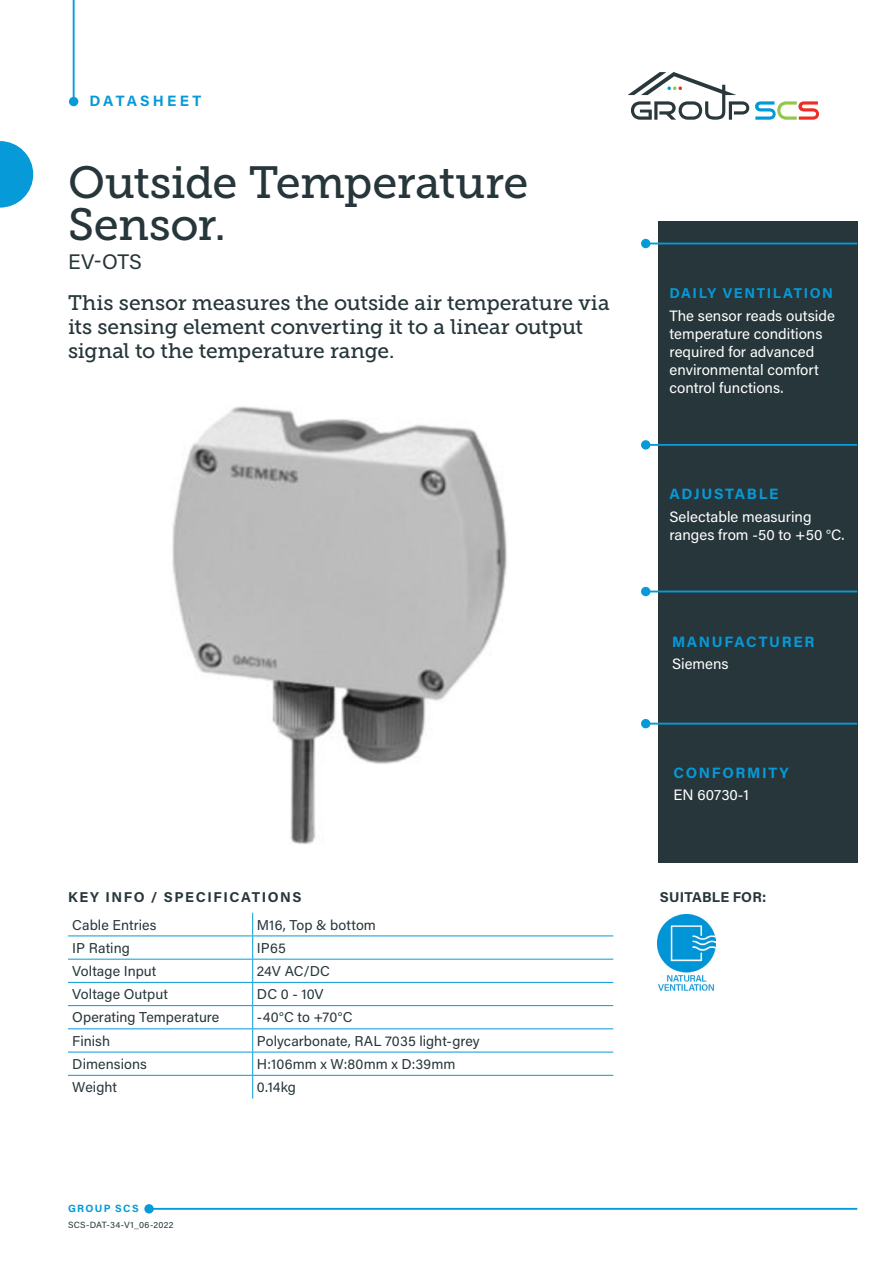
<style>
.page{position:relative;width:893px;height:1263px;background:#fff}
.page>*{position:absolute;margin:0;border:0;box-sizing:border-box;transform-origin:0 0}
.Product_title{font:45px/42px "Museo Slab 500";letter-spacing:-.015em;color:#26363a}
.Product_title-2{font:21px/24px "Museo Slab 500";letter-spacing:-.01em;color:#26363a}
.Product_title-3{font:21px "Acumin Pro";color:#26363a}
.t1{font:15px/18px "Acumin Pro";color:#fff}
.Subhead_1{font:700 15px "Acumin Pro";letter-spacing:.11em;color:#069ad9}
.Body_text{font:700 15px "Acumin Pro";letter-spacing:.21em;color:#069ad9}
.Body_text-2{font:14.25px "Acumin Pro";letter-spacing:.005em;color:#26363a}
.Subhead_1-2{font:700 14.25px "Acumin Pro";letter-spacing:.11em;color:#26363a}
.Subhead_1-3{font:700 14.25px "Acumin Pro";letter-spacing:.11em;color:#069ad9}
.Body_sub{font:700 14.25px "Acumin Pro";letter-spacing:.01em;color:#26363a}
.t2{font:700 10.5px "Acumin Pro";letter-spacing:.125em;color:#069ad9}
.t3{font:9px "Acumin Pro";letter-spacing:.03em;color:#26363a}
</style>
<div class="page">
<img style="left:172px;top:406px;width:335px;height:439px">
<div style="left:658px;top:222px;width:199px;height:641px;background:#26363a"></div>
<hr style="left:646px;top:243px;width:211px;height:1px;background:#069ad9">
<div style="left:641px;top:239px;width:9px;height:9px;background:#069ad9;border-radius:50%"></div>
<hr style="left:646px;top:591px;width:211px;height:1px;background:#069ad9">
<div style="left:641px;top:587px;width:9px;height:9px;background:#069ad9;border-radius:50%"></div>
<hr style="left:646px;top:444px;width:211px;height:2px;background:#069ad9">
<div style="left:641px;top:440px;width:9px;height:10px;background:#069ad9;border-radius:50%"></div>
<hr style="left:646px;top:723px;width:211px;height:1px;background:#069ad9">
<div style="left:641px;top:719px;width:9px;height:9px;background:#069ad9;border-radius:50%"></div>
<hr style="left:68px;top:935px;width:185px;height:1px;background:#069ad9">
<hr style="left:253px;top:935px;width:360px;height:1px;background:#069ad9">
<hr style="left:68px;top:959px;width:185px;height:1px;background:#069ad9">
<hr style="left:253px;top:959px;width:360px;height:1px;background:#069ad9">
<hr style="left:68px;top:982px;width:185px;height:1px;background:#069ad9">
<hr style="left:253px;top:982px;width:360px;height:1px;background:#069ad9">
<hr style="left:68px;top:1005px;width:185px;height:1px;background:#069ad9">
<hr style="left:253px;top:1005px;width:360px;height:1px;background:#069ad9">
<hr style="left:68px;top:1028px;width:185px;height:1px;background:#069ad9">
<hr style="left:253px;top:1028px;width:360px;height:1px;background:#069ad9">
<hr style="left:68px;top:1052px;width:185px;height:1px;background:#069ad9">
<hr style="left:253px;top:1052px;width:360px;height:1px;background:#069ad9">
<hr style="left:68px;top:1075px;width:185px;height:1px;background:#069ad9">
<hr style="left:253px;top:1075px;width:360px;height:1px;background:#069ad9">
<svg style="left:252px;top:913px;width:1px;height:185px"></svg>
<svg style="left:0;top:141px;width:34px;height:67px"></svg>
<hr style="left:149px;top:1208px;width:708px;height:2px;background:#069ad9">
<div style="left:144px;top:1204px;width:10px;height:9px;background:#069ad9;border-radius:50%"></div>
<hr style="left:73px;top:0;width:2px;height:102px;background:#069ad9">
<div style="left:69px;top:97px;width:9px;height:9px;background:#069ad9;border-radius:50%"></div>
<img style="left:658px;top:915px;width:57px;height:76px">
<svg style="left:755px;top:101px;width:64px;height:19px"></svg>
<svg style="left:628px;top:72px;width:121px;height:48px"></svg>
<p class="Body_text" style="left:89px;top:90px;width:113px">DATASHEET</p>
<p class="Product_title" style="left:68px;top:161px;width:462px">Outside Temperature<br>Sensor.</p>
<p class="Product_title-3" style="left:68px;top:247px;width:75px">EV-OTS</p>
<p class="Product_title-2" style="left:68px;top:291px;width:543px">This sensor measures the outside air temperature via its sensing element converting it to a linear output signal to the temperature range.</p>
<p class="Subhead_1-3" style="left:669px;top:283px;width:165px">DAILY VENTILATION</p>
<p class="t1" style="left:669px;top:306px;width:167px">The sensor reads outside temperature conditions required for advanced environmental comfort control functions.</p>
<p class="Subhead_1" style="left:669px;top:484px;width:110px">ADJUSTABLE</p>
<p class="t1" style="left:669px;top:507px;width:176px">Selectable measuring ranges from -50 to +50 °C.</p>
<p class="Subhead_1" style="left:672px;top:631px;width:144px">MANUFACTURER</p>
<p class="t1" style="left:672px;top:654px;width:58px">Siemens</p>
<p class="Subhead_1" style="left:674px;top:762px;width:117px">CONFORMITY</p>
<p class="t1" style="left:674px;top:785px;width:77px">EN 60730-1</p>
<p class="Subhead_1-2" style="left:68px;top:887px;width:235px">KEY INFO / SPECIFICATIONS</p>
<p class="Body_sub" style="left:660px;top:887px;width:108px">SUITABLE FOR:</p>
<p class="Body_text-2" style="left:72px;top:915px;width:86px">Cable Entries</p>
<p class="Body_text-2" style="left:257px;top:915px;width:121px">M16, Top &amp; bottom</p>
<p class="Body_text-2" style="left:72px;top:938px;width:59px">IP Rating</p>
<p class="Body_text-2" style="left:257px;top:938px;width:30px">IP65</p>
<p class="Body_text-2" style="left:72px;top:961px;width:86px">Voltage Input</p>
<p class="Body_text-2" style="left:257px;top:961px;width:74px">24V AC/DC</p>
<p class="Body_text-2" style="left:72px;top:984px;width:97px">Voltage Output</p>
<p class="Body_text-2" style="left:257px;top:984px;width:68px">DC 0 - 10V</p>
<p class="Body_text-2" style="left:72px;top:1007px;width:149px">Operating Temperature</p>
<p class="Body_text-2" style="left:257px;top:1007px;width:97px">-40°C to +70°C</p>
<p class="Body_text-2" style="left:72px;top:1031px;width:39px">Finish</p>
<p class="Body_text-2" style="left:257px;top:1031px;width:224px">Polycarbonate, RAL 7035 light-grey</p>
<p class="Body_text-2" style="left:72px;top:1054px;width:76px">Dimensions</p>
<p class="Body_text-2" style="left:257px;top:1054px;width:200px">H:106mm x W:80mm x D:39mm</p>
<p class="Body_text-2" style="left:72px;top:1077px;width:46px">Weight</p>
<p class="Body_text-2" style="left:257px;top:1077px;width:40px">0.14kg</p>
<p class="t2" style="left:68px;top:1201px;width:72px">GROUP SCS</p>
<p class="t3" style="left:68px;top:1219px;width:107px">SCS-DAT-34-V1_06-2022</p>
</div>
